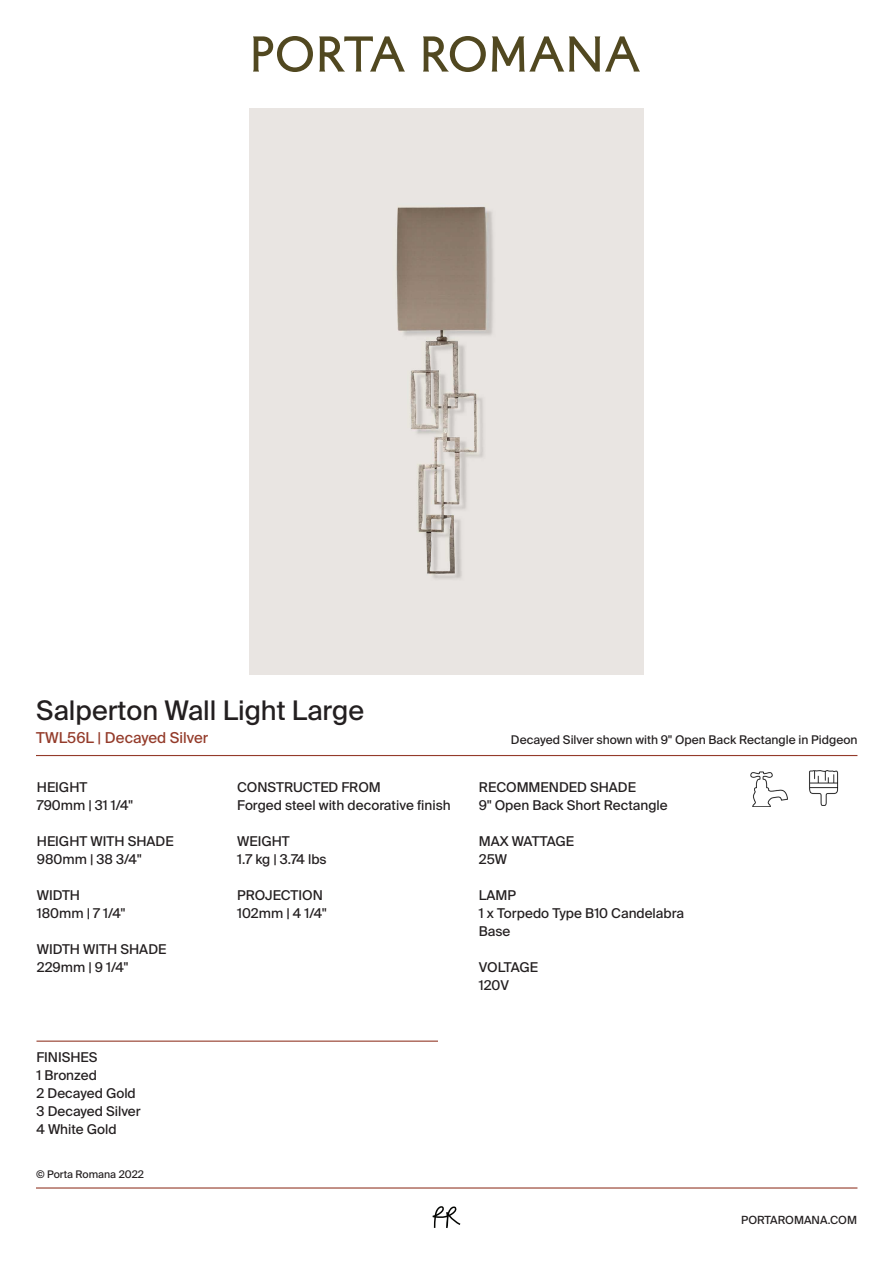
<style>
.page{position:relative;width:893px;height:1263px;background:#fff}
.page>*{position:absolute;margin:0;border:0;box-sizing:border-box;transform-origin:0 0}
.t1{font:27px "Suisse Intl";color:#231f20}
.t2{font:15px "Suisse Intl";color:#943b2a}
.t3{font:13.5px/18px "Suisse Intl";color:#231f20}
.t4{font:12px "Suisse Intl";color:#231f20}
.t5{font:11.25px "Suisse Intl";color:#231f20}
.t6{font:10.5px "Suisse Intl";color:#231f20}
</style>
<div class="page">
<hr style="left:36px;top:755px;width:821px;height:1px;background:#943b2a">
<img style="left:250px;top:108px;width:393px;height:566px">
<svg style="left:253px;top:36px;width:60px;height:36px"></svg>
<svg style="left:319px;top:36px;width:86px;height:36px"></svg>
<svg style="left:423px;top:36px;width:63px;height:36px"></svg>
<svg style="left:492px;top:36px;width:148px;height:36px"></svg>
<hr style="left:36px;top:1040px;width:402px;height:2px;background:#943b2a">
<svg style="left:433px;top:1206px;width:27px;height:22px"></svg>
<hr style="left:36px;top:1187px;width:821px;height:1px;background:#943b2a">
<img style="left:750px;top:772px;width:37px;height:35px">
<img style="left:809px;top:771px;width:30px;height:35px">
<h1 class="t1" style="left:36px;top:695px;width:329px">Salperton Wall Light Large</h1>
<p class="t2" style="left:36px;top:729px;width:174px">TWL56L | Decayed Silver</p>
<p class="t4" style="left:511px;top:733px;width:348px">Decayed Silver shown with 9" Open Back Rectangle in Pidgeon</p>
<p class="t3" style="left:37px;top:778px;width:98px">HEIGHT<br>790mm | 31 1/4"</p>
<p class="t3" style="left:37px;top:832px;width:138px">HEIGHT WITH SHADE<br>980mm | 38 3/4"</p>
<p class="t3" style="left:37px;top:886px;width:90px">WIDTH<br>180mm | 7 1/4"</p>
<p class="t3" style="left:37px;top:940px;width:131px">WIDTH WITH SHADE<br>229mm | 9 1/4"</p>
<p class="t3" style="left:36px;top:1048px;width:106px">FINISHES<br>1 Bronzed<br>2 Decayed Gold<br>3 Decayed Silver<br>4 White Gold</p>
<p class="t6" style="left:36px;top:1168px;width:109px">© Porta Romana 2022</p>
<p class="t3" style="left:237px;top:778px;width:215px">CONSTRUCTED FROM<br>Forged steel with decorative finish</p>
<p class="t3" style="left:237px;top:832px;width:91px">WEIGHT<br>1.7 kg | 3.74 lbs</p>
<p class="t3" style="left:237px;top:886px;width:91px">PROJECTION<br>102mm | 4 1/4"</p>
<p class="t3" style="left:479px;top:778px;width:190px">RECOMMENDED SHADE<br>9" Open Back Short Rectangle</p>
<p class="t3" style="left:479px;top:832px;width:97px">MAX WATTAGE<br>25W</p>
<p class="t3" style="left:479px;top:886px;width:207px">LAMP<br>1 x Torpedo Type B10 Candelabra<br>Base</p>
<p class="t3" style="left:479px;top:958px;width:61px">VOLTAGE<br>120V</p>
<p class="t5" style="left:741px;top:1213px;width:117px">PORTAROMANA.COM</p>
</div>
